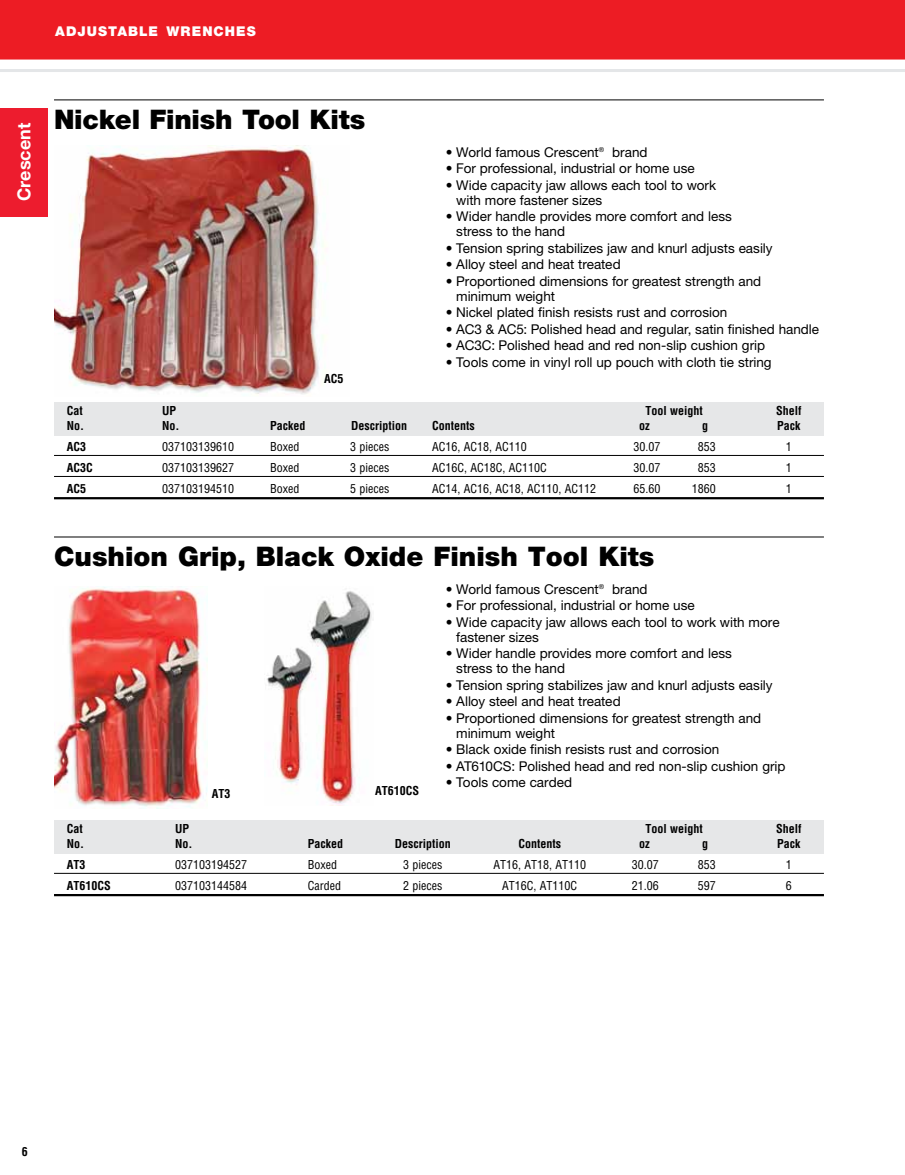
<style>
.page{position:relative;width:905px;height:1175px;background:#fff}
.page>*{position:absolute;margin:0;border:0;box-sizing:border-box;transform-origin:0 0}
.t1{font:900 27px "Helvetica Neue";color:#000}
.t2{font:700 18px "Helvetica Neue";color:#fff}
.t3{font:13.5px/15px "Helvetica Neue";color:#000}
.t4{font:900 13.5px "Helvetica Neue";letter-spacing:.08em;color:#fff}
.t5{font:condensed 12px "Helvetica";color:#000}
.t6{font:700 condensed 12px "Helvetica";color:#000}
</style>
<div class="page">
<div style="left:0;top:108px;width:47px;height:108px;background:#ed1c2e"></div>
<div style="left:0;top:0;width:904px;height:60px;background:#ed1c24"></div>
<hr style="left:0;top:69px;width:904px;height:3px;background:#e4e6e8">
<div style="left:54px;top:402px;width:770px;height:33px;background:#e6e7e8"></div>
<hr style="left:54px;top:455px;width:770px;height:1px;background:#000">
<hr style="left:54px;top:476px;width:770px;height:1px;background:#000">
<hr style="left:54px;top:497px;width:770px;height:2px;background:#000">
<hr style="left:54px;top:99px;width:770px;height:1px;background:#000">
<hr style="left:54px;top:536px;width:770px;height:1px;background:#000">
<div style="left:54px;top:819px;width:770px;height:34px;background:#e6e7e8"></div>
<hr style="left:54px;top:873px;width:770px;height:1px;background:#000">
<hr style="left:54px;top:894px;width:770px;height:2px;background:#000">
<img style="left:54px;top:146px;width:272px;height:248px">
<img style="left:54px;top:586px;width:154px;height:222px">
<img style="left:267px;top:591px;width:105px;height:214px">
<p class="t4" style="left:55px;top:23px;width:202px">ADJUSTABLE WRENCHES</p>
<h2 class="t2" style="left:13px;top:201px;width:80px;rotate:-90deg">Crescent</h2>
<h1 class="t1" style="left:54px;top:103px;width:313px">Nickel Finish Tool Kits</h1>
<p class="t6" style="left:324px;top:371px;width:21px">AC5</p>
<p class="t3" style="left:446px;top:144px;width:203px">• World famous Crescent<sup>®</sup> brand</p>
<p class="t3" style="left:446px;top:160px;width:250px">• For professional, industrial or home use</p>
<p class="t3" style="left:456px;top:177px;width:261px;text-indent:-11px">• Wide capacity jaw allows each tool to work with more fastener sizes</p>
<p class="t3" style="left:456px;top:208px;width:277px;text-indent:-11px">• Wider handle provides more comfort and less stress to the hand</p>
<p class="t3" style="left:446px;top:240px;width:328px">• Tension spring stabilizes jaw and knurl adjusts easily</p>
<p class="t3" style="left:446px;top:256px;width:176px">• Alloy steel and heat treated</p>
<p class="t3" style="left:456px;top:273px;width:306px;text-indent:-11px">• Proportioned dimensions for greatest strength and minimum weight</p>
<p class="t3" style="left:446px;top:304px;width:283px">• Nickel plated finish resists rust and corrosion</p>
<p class="t3" style="left:446px;top:321px;width:375px">• AC3 &amp; AC5: Polished head and regular, satin finished handle</p>
<p class="t3" style="left:446px;top:337px;width:321px">• AC3C: Polished head and red non-slip cushion grip</p>
<p class="t3" style="left:446px;top:354px;width:327px">• Tools come in vinyl roll up pouch with cloth tie string</p>
<p class="t6" style="left:67px;top:403px;width:18px">Cat</p>
<p class="t6" style="left:162px;top:403px;width:16px">UP</p>
<p class="t6" style="left:645px;top:403px;width:59px">Tool weight</p>
<p class="t6" style="left:776px;top:403px;width:27px">Shelf</p>
<p class="t6" style="left:67px;top:418px;width:19px">No.</p>
<p class="t6" style="left:162px;top:418px;width:19px">No.</p>
<p class="t6" style="left:270px;top:418px;width:37px">Packed</p>
<p class="t6" style="left:351px;top:418px;width:57px">Description</p>
<p class="t6" style="left:432px;top:418px;width:44px">Contents</p>
<p class="t6" style="left:639px;top:418px;width:12px">oz</p>
<p class="t6" style="left:702px;top:418px;width:7px">g</p>
<p class="t6" style="left:777px;top:418px;width:25px">Pack</p>
<p class="t6" style="left:67px;top:439px;width:21px">AC3</p>
<p class="t5" style="left:162px;top:439px;width:73px">037103139610</p>
<p class="t5" style="left:270px;top:439px;width:31px">Boxed</p>
<p class="t5" style="left:350px;top:439px;width:41px">3 pieces</p>
<p class="t5" style="left:432px;top:439px;width:96px">AC16, AC18, AC110</p>
<p class="t5" style="left:633px;top:439px;width:28px">30.07</p>
<p class="t5" style="left:698px;top:439px;width:19px">853</p>
<p class="t5" style="left:785px;top:439px;width:7px">1</p>
<p class="t6" style="left:67px;top:460px;width:28px">AC3C</p>
<p class="t5" style="left:162px;top:460px;width:73px">037103139627</p>
<p class="t5" style="left:270px;top:460px;width:31px">Boxed</p>
<p class="t5" style="left:350px;top:460px;width:41px">3 pieces</p>
<p class="t5" style="left:432px;top:460px;width:116px">AC16C, AC18C, AC110C</p>
<p class="t5" style="left:633px;top:460px;width:28px">30.07</p>
<p class="t5" style="left:698px;top:460px;width:19px">853</p>
<p class="t5" style="left:785px;top:460px;width:7px">1</p>
<p class="t6" style="left:67px;top:481px;width:21px">AC5</p>
<p class="t5" style="left:162px;top:481px;width:73px">037103194510</p>
<p class="t5" style="left:270px;top:481px;width:31px">Boxed</p>
<p class="t5" style="left:350px;top:481px;width:41px">5 pieces</p>
<p class="t5" style="left:432px;top:481px;width:165px">AC14, AC16, AC18, AC110, AC112</p>
<p class="t5" style="left:633px;top:481px;width:28px">65.60</p>
<p class="t5" style="left:692px;top:481px;width:25px">1860</p>
<p class="t5" style="left:785px;top:481px;width:7px">1</p>
<h1 class="t1" style="left:54px;top:540px;width:602px">Cushion Grip, Black Oxide Finish Tool Kits</h1>
<p class="t3" style="left:446px;top:581px;width:203px">• World famous Crescent<sup>®</sup> brand</p>
<p class="t3" style="left:446px;top:597px;width:250px">• For professional, industrial or home use</p>
<p class="t3" style="left:456px;top:614px;width:325px;text-indent:-11px">• Wide capacity jaw allows each tool to work with more fastener sizes</p>
<p class="t3" style="left:456px;top:645px;width:277px;text-indent:-11px">• Wider handle provides more comfort and less stress to the hand</p>
<p class="t3" style="left:446px;top:677px;width:328px">• Tension spring stabilizes jaw and knurl adjusts easily</p>
<p class="t3" style="left:446px;top:693px;width:176px">• Alloy steel and heat treated</p>
<p class="t3" style="left:456px;top:710px;width:306px;text-indent:-11px">• Proportioned dimensions for greatest strength and minimum weight</p>
<p class="t3" style="left:446px;top:741px;width:275px">• Black oxide finish resists rust and corrosion</p>
<p class="t3" style="left:446px;top:758px;width:341px">• AT610CS: Polished head and red non-slip cushion grip</p>
<p class="t3" style="left:446px;top:774px;width:128px">• Tools come carded</p>
<p class="t6" style="left:67px;top:821px;width:18px">Cat</p>
<p class="t6" style="left:175px;top:821px;width:16px">UP</p>
<p class="t6" style="left:645px;top:821px;width:59px">Tool weight</p>
<p class="t6" style="left:776px;top:821px;width:27px">Shelf</p>
<p class="t6" style="left:67px;top:836px;width:19px">No.</p>
<p class="t6" style="left:175px;top:836px;width:19px">No.</p>
<p class="t6" style="left:308px;top:836px;width:37px">Packed</p>
<p class="t6" style="left:395px;top:836px;width:57px">Description</p>
<p class="t6" style="left:518px;top:836px;width:44px">Contents</p>
<p class="t6" style="left:639px;top:836px;width:12px">oz</p>
<p class="t6" style="left:702px;top:836px;width:7px">g</p>
<p class="t6" style="left:777px;top:836px;width:25px">Pack</p>
<p class="t6" style="left:67px;top:857px;width:20px">AT3</p>
<p class="t5" style="left:175px;top:857px;width:73px">037103194527</p>
<p class="t5" style="left:308px;top:857px;width:31px">Boxed</p>
<p class="t5" style="left:403px;top:857px;width:41px">3 pieces</p>
<p class="t5" style="left:493px;top:857px;width:94px">AT16, AT18, AT110</p>
<p class="t5" style="left:632px;top:857px;width:28px">30.07</p>
<p class="t5" style="left:698px;top:857px;width:19px">853</p>
<p class="t5" style="left:785px;top:857px;width:7px">1</p>
<p class="t6" style="left:67px;top:878px;width:46px">AT610CS</p>
<p class="t5" style="left:175px;top:878px;width:73px">037103144584</p>
<p class="t5" style="left:308px;top:878px;width:35px">Carded</p>
<p class="t5" style="left:403px;top:878px;width:41px">2 pieces</p>
<p class="t5" style="left:502px;top:878px;width:76px">AT16C, AT110C</p>
<p class="t5" style="left:632px;top:878px;width:28px">21.06</p>
<p class="t5" style="left:698px;top:878px;width:19px">597</p>
<p class="t5" style="left:785px;top:878px;width:7px">6</p>
<p class="t6" style="left:212px;top:786px;width:20px">AT3</p>
<p class="t6" style="left:375px;top:783px;width:46px">AT610CS</p>
<p class="t6" style="left:22px;top:1144px;width:7px">6</p>
</div>
